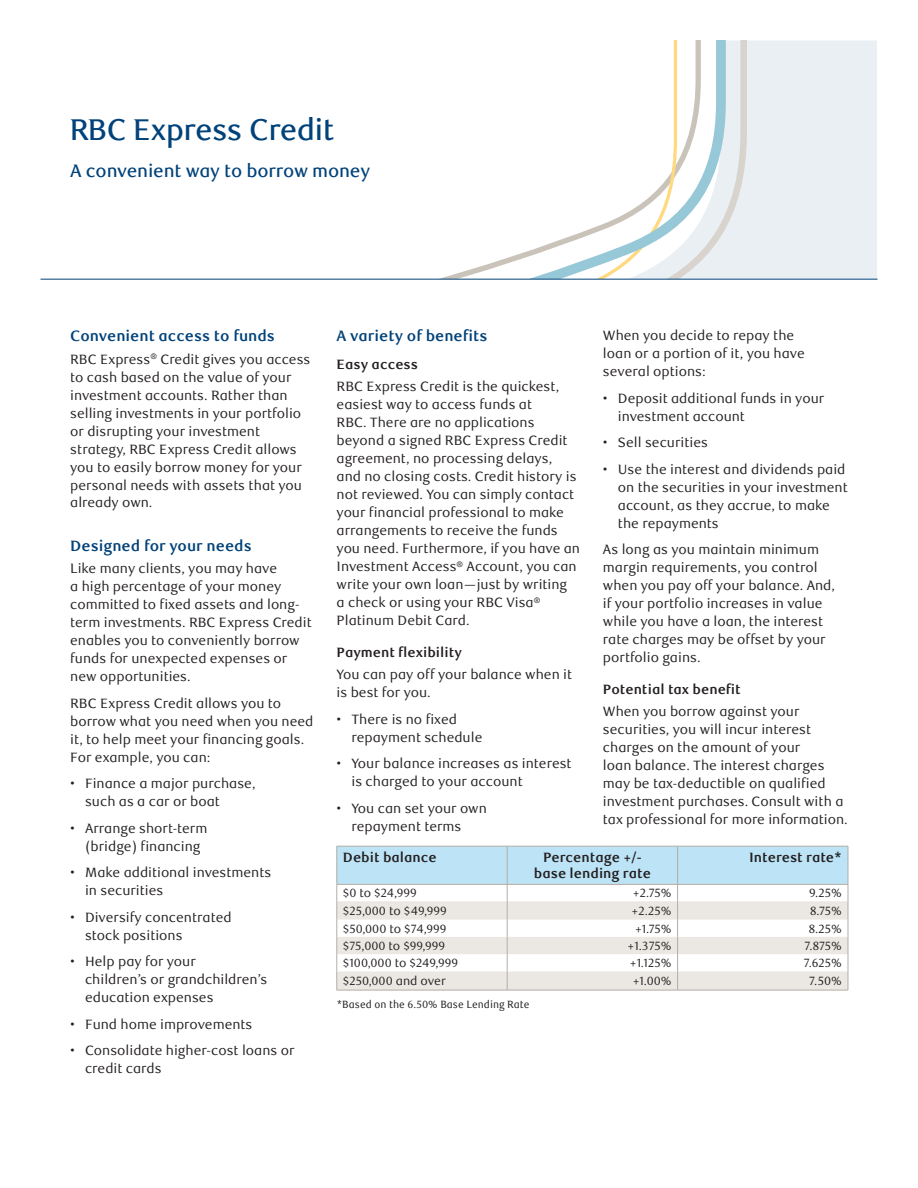
<style>
.page{position:relative;width:918px;height:1188px;background:#fff}
.page>*{position:absolute;margin:0;border:0;box-sizing:border-box;transform-origin:0 0}
.t1{font:500 30px "RBC Display";color:#004279}
.t2{font:500 18px "RBC Text";letter-spacing:-.01em;color:#004279}
.t3{font:700 15px "RBC Text";color:#004279}
.t4{font:13.5px/18px "RBC Text";color:#231f20}
.t5{font:700 13.5px/16.5px "RBC Text";color:#231f20;text-align:center}
.t6{font:12px "RBC Text";color:#231f20}
.t7{font:10.5px "RBC Text Cond";color:#231f20}
</style>
<div class="page">
<svg style="left:337px;top:846px;width:512px;height:144px"></svg>
<hr style="left:337px;top:990px;width:170px;height:1px;background:#b4ada5">
<hr style="left:507px;top:990px;width:171px;height:1px;background:#b4ada5">
<hr style="left:678px;top:990px;width:170px;height:1px;background:#b4ada5">
<div style="left:747px;top:41px;width:130px;height:238px;background:#e9eff3"></div>
<svg style="left:726px;top:40px;width:21px;height:239px;background:#e4e8e9"></svg>
<svg style="left:40px;top:40px;width:686px;height:239px"></svg>
<hr style="left:40px;top:279px;width:838px;height:1px;background:#004279">
<h1 class="t1" style="left:70px;top:113px;width:266px">RBC Express Credit</h1>
<h2 class="t2" style="left:70px;top:160px;width:301px">A convenient way to borrow money</h2>
<p class="t3" style="left:70px;top:327px;width:206px">Convenient access to funds</p>
<p class="t4" style="left:70px;top:350px;width:242px">RBC Express<sup>®</sup> Credit gives you access to cash based on the value of your investment accounts. Rather than selling investments in your portfolio or disrupting your investment strategy, RBC Express Credit allows you to easily borrow money for your personal needs with assets that you already own.</p>
<p class="t3" style="left:70px;top:537px;width:183px">Designed for your needs</p>
<p class="t4" style="left:70px;top:560px;width:243px">Like many clients, you may have<br>a high percentage of your money committed to fixed assets and long&shy;term investments. RBC Express Credit enables you to conveniently borrow funds for unexpected expenses or new opportunities.</p>
<p class="t4" style="left:70px;top:694px;width:245px">RBC Express Credit allows you to borrow what you need when you need it, to help meet your financing goals.<br>For example, you can:</p>
<p class="t4" style="left:85px;top:775px;width:172px;text-indent:-15px">• Finance a major purchase, such as a car or boat</p>
<p class="t4" style="left:70px;top:819px;width:139px;text-align:center">• Arrange short-term (bridge) financing</p>
<p class="t4" style="left:85px;top:864px;width:188px;text-indent:-15px">• Make additional investments in securities</p>
<p class="t4" style="left:85px;top:908px;width:148px;text-indent:-15px">• Diversify concentrated stock positions</p>
<p class="t4" style="left:85px;top:953px;width:184px;text-indent:-15px">• Help pay for your<br>children’s or grandchildren’s education expenses</p>
<p class="t4" style="left:70px;top:1015px;width:184px">• Fund home improvements</p>
<p class="t4" style="left:85px;top:1042px;width:211px;text-indent:-15px">• Consolidate higher-cost loans or credit cards</p>
<p class="t3" style="left:337px;top:327px;width:153px">A variety of benefits</p>
<p class="t5" style="left:337px;top:356px;width:83px">Easy access</p>
<p class="t4" style="left:337px;top:378px;width:245px">RBC Express Credit is the quickest, easiest way to access funds at<br>RBC. There are no applications beyond a signed RBC Express Credit agreement, no processing delays,<br>and no closing costs. Credit history is not reviewed. You can simply contact your financial professional to make arrangements to receive the funds you need. Furthermore, if you have an Investment Access<sup>®</sup> Account, you can write your own loan—just by writing<br>a check or using your RBC Visa<sup>® </sup>Platinum Debit Card.</p>
<p class="t5" style="left:337px;top:645px;width:127px">Payment flexibility</p>
<p class="t4" style="left:337px;top:666px;width:237px">You can pay off your balance when it is best for you.</p>
<p class="t4" style="left:351px;top:710px;width:132px;text-indent:-15px">• There is no fixed repayment schedule</p>
<p class="t4" style="left:351px;top:755px;width:222px;text-indent:-15px">• Your balance increases as interest is charged to your account</p>
<p class="t4" style="left:351px;top:799px;width:137px;text-indent:-15px">• You can set your own repayment terms</p>
<p class="t4" style="left:603px;top:327px;width:203px">When you decide to repay the loan or a portion of it, you have several options:</p>
<p class="t4" style="left:618px;top:389px;width:208px;text-indent:-15px">• Deposit additional funds in your investment account</p>
<p class="t4" style="left:603px;top:434px;width:107px">• Sell securities</p>
<p class="t4" style="left:618px;top:460px;width:231px;text-indent:-15px">• Use the interest and dividends paid on the securities in your investment account, as they accrue, to make the repayments</p>
<p class="t4" style="left:603px;top:541px;width:234px">As long as you maintain minimum margin requirements, you control when you pay off your balance. And, if your portfolio increases in value while you have a loan, the interest rate charges may be offset by your portfolio gains.</p>
<p class="t5" style="left:603px;top:681px;width:139px">Potential tax benefit</p>
<p class="t4" style="left:603px;top:703px;width:246px">When you borrow against your securities, you will incur interest charges on the amount of your<br>loan balance. The interest charges may be tax-deductible on qualified investment purchases. Consult with a tax professional for more information.</p>
<p class="t5" style="left:343px;top:849px;width:96px">Debit balance</p>
<p class="t5" style="left:534px;top:849px;width:119px">Percentage +/- base lending rate</p>
<p class="t5" style="left:749px;top:849px;width:94px">Interest rate*</p>
<p class="t6" style="left:343px;top:886px;width:76px">$0 to $24,999</p>
<p class="t6" style="left:633px;top:886px;width:40px">+2.75%</p>
<p class="t6" style="left:809px;top:886px;width:34px">9.25%</p>
<p class="t6" style="left:343px;top:904px;width:105px">$25,000 to $49,999</p>
<p class="t6" style="left:632px;top:904px;width:41px">+2.25%</p>
<p class="t6" style="left:810px;top:904px;width:33px">8.75%</p>
<p class="t6" style="left:343px;top:921px;width:105px">$50,000 to $74,999</p>
<p class="t6" style="left:635px;top:921px;width:38px">+1.75%</p>
<p class="t6" style="left:809px;top:921px;width:35px">8.25%</p>
<p class="t6" style="left:343px;top:939px;width:104px">$75,000 to $99,999</p>
<p class="t6" style="left:628px;top:939px;width:46px">+1.375%</p>
<p class="t6" style="left:805px;top:939px;width:39px">7.875%</p>
<p class="t6" style="left:343px;top:956px;width:117px">$100,000 to $249,999</p>
<p class="t6" style="left:630px;top:956px;width:43px">+1.125%</p>
<p class="t6" style="left:804px;top:956px;width:40px">7.625%</p>
<p class="t6" style="left:343px;top:974px;width:105px">$250,000 and over</p>
<p class="t6" style="left:633px;top:974px;width:40px">+1.00%</p>
<p class="t6" style="left:809px;top:974px;width:34px">7.50%</p>
<p class="t7" style="left:337px;top:999px;width:194px">*Based on the 6.50% Base Lending Rate</p>
</div>
